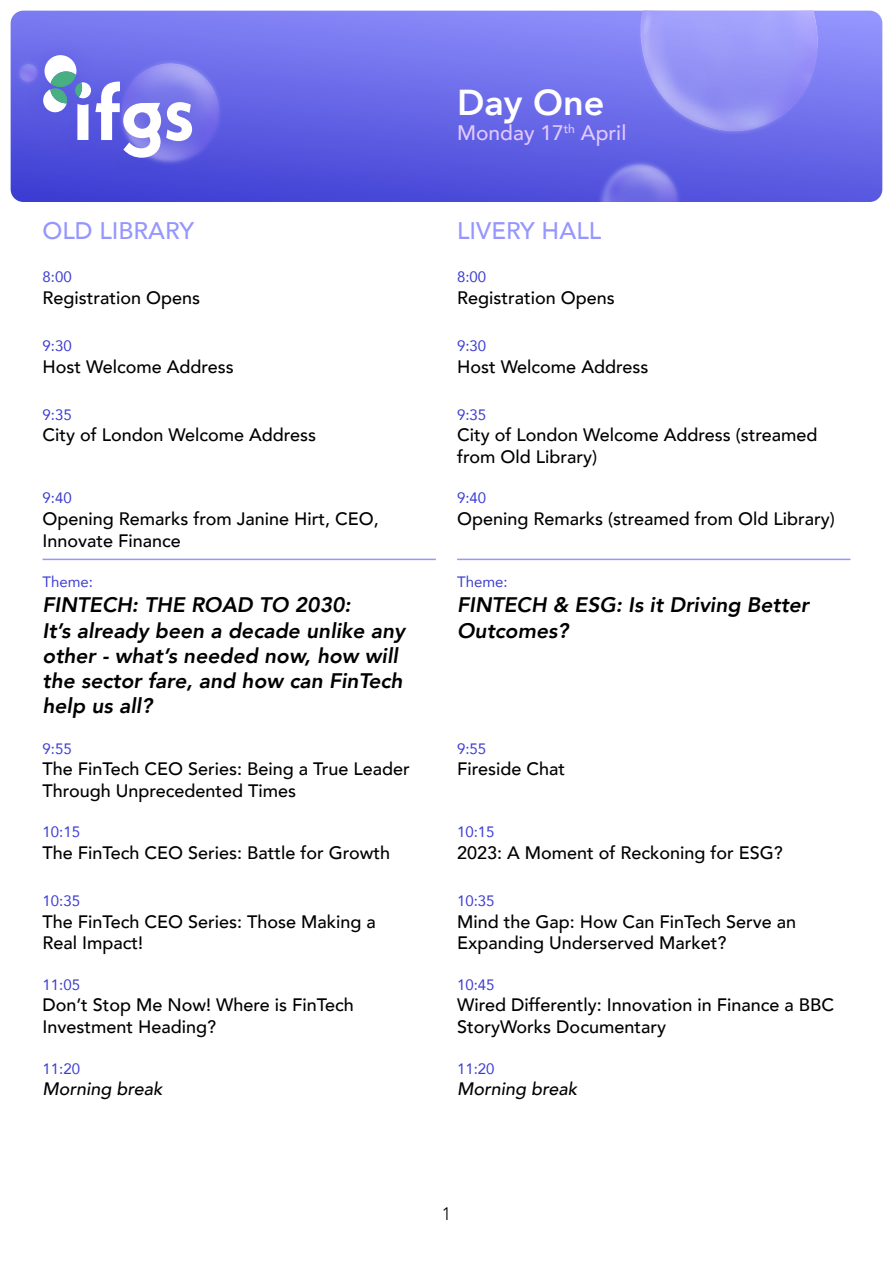
<style>
.page{position:relative;width:893px;height:1263px;background:#fff}
.page>*{position:absolute;margin:0;border:0;box-sizing:border-box;transform-origin:0 0}
.t1{font:800 36px "Avenir";color:#fff}
.t2{font:500 24px "Avenir";color:#9696ff}
.t3{font:italic 800 21px/25.2px "Avenir";color:#000}
.t4{font:500 21px "Avenir";color:#e1c8ff}
.t5{font:500 18px/21.6px "Avenir";color:#000}
.t6{font:italic 500 18px "Avenir";color:#000}
.t7{font:300 18px "Avenir";color:#000}
.t8{font:15px "Avenir";color:#3c3cd2}
</style>
<div class="page">
<img style="left:11px;top:11px;width:871px;height:191px">
<div style="left:25px;top:37px;width:185px;height:139px;background:#3c3cd2;opacity:.25"></div>
<svg style="left:43px;top:54px;width:149px;height:104px"></svg>
<hr style="left:43px;top:559px;width:393px;height:1px;background:#9696ff">
<hr style="left:457px;top:559px;width:393px;height:1px;background:#9696ff">
<h1 class="t1" style="left:457px;top:75px;width:149px">Day One</h1>
<p class="t4" style="left:457px;top:115px;width:171px">Monday 17<sup>th</sup> April</p>
<h2 class="t2" style="left:43px;top:210px;width:153px">OLD LIBRARY</h2>
<h2 class="t2" style="left:457px;top:210px;width:146px">LIVERY HALL</h2>
<p class="t8" style="left:43px;top:265px;width:31px">8:00</p>
<p class="t5" style="left:43px;top:286px;width:159px">Registration Opens</p>
<p class="t8" style="left:43px;top:334px;width:31px">9:30</p>
<p class="t5" style="left:43px;top:355px;width:193px">Host Welcome Address</p>
<p class="t8" style="left:43px;top:402px;width:31px">9:35</p>
<p class="t5" style="left:43px;top:423px;width:275px">City of London Welcome Address</p>
<p class="t8" style="left:43px;top:486px;width:31px">9:40</p>
<p class="t5" style="left:43px;top:507px;width:338px">Opening Remarks from Janine Hirt, CEO,<br>Innovate Finance</p>
<p class="t8" style="left:43px;top:570px;width:52px">Theme:</p>
<p class="t3" style="left:43px;top:593px;width:364px">FINTECH: THE ROAD TO 2030:<br>It’s already been a decade unlike any other - what’s needed now, how will the sector fare, and how can FinTech help us all?</p>
<p class="t8" style="left:43px;top:736px;width:31px">9:55</p>
<p class="t5" style="left:43px;top:757px;width:369px">The FinTech CEO Series: Being a True Leader<br>Through Unprecedented Times</p>
<p class="t8" style="left:43px;top:820px;width:39px">10:15</p>
<p class="t5" style="left:43px;top:841px;width:349px">The FinTech CEO Series: Battle for Growth</p>
<p class="t8" style="left:43px;top:889px;width:39px">10:35</p>
<p class="t5" style="left:43px;top:910px;width:335px">The FinTech CEO Series: Those Making a<br>Real Impact!</p>
<p class="t8" style="left:43px;top:972px;width:39px">11:05</p>
<p class="t5" style="left:43px;top:993px;width:313px">Don’t Stop Me Now! Where is FinTech<br>Investment Heading?</p>
<p class="t8" style="left:43px;top:1056px;width:39px">11:20</p>
<p class="t6" style="left:43px;top:1078px;width:122px">Morning break</p>
<p class="t8" style="left:457px;top:265px;width:31px">8:00</p>
<p class="t5" style="left:457px;top:286px;width:159px">Registration Opens</p>
<p class="t8" style="left:457px;top:334px;width:31px">9:30</p>
<p class="t5" style="left:457px;top:355px;width:193px">Host Welcome Address</p>
<p class="t8" style="left:457px;top:402px;width:31px">9:35</p>
<p class="t5" style="left:457px;top:423px;width:362px">City of London Welcome Address (streamed from Old Library)</p>
<p class="t8" style="left:457px;top:486px;width:31px">9:40</p>
<p class="t5" style="left:457px;top:507px;width:379px">Opening Remarks (streamed from Old Library)</p>
<p class="t8" style="left:457px;top:570px;width:52px">Theme:</p>
<p class="t3" style="left:457px;top:593px;width:353px">FINTECH &amp; ESG: Is it Driving Better<br>Outcomes?</p>
<p class="t8" style="left:457px;top:736px;width:31px">9:55</p>
<p class="t5" style="left:457px;top:757px;width:109px">Fireside Chat</p>
<p class="t8" style="left:457px;top:820px;width:39px">10:15</p>
<p class="t5" style="left:457px;top:841px;width:327px">2023: A Moment of Reckoning for ESG?</p>
<p class="t8" style="left:457px;top:889px;width:39px">10:35</p>
<p class="t5" style="left:457px;top:910px;width:341px">Mind the Gap: How Can FinTech Serve an<br>Expanding Underserved Market?</p>
<p class="t8" style="left:457px;top:972px;width:39px">10:45</p>
<p class="t5" style="left:457px;top:993px;width:379px">Wired Differently: Innovation in Finance a BBC<br>StoryWorks Documentary</p>
<p class="t8" style="left:457px;top:1056px;width:39px">11:20</p>
<p class="t6" style="left:457px;top:1078px;width:122px">Morning break</p>
<p class="t7" style="left:442px;top:1203px;width:11px">1</p>
</div>
